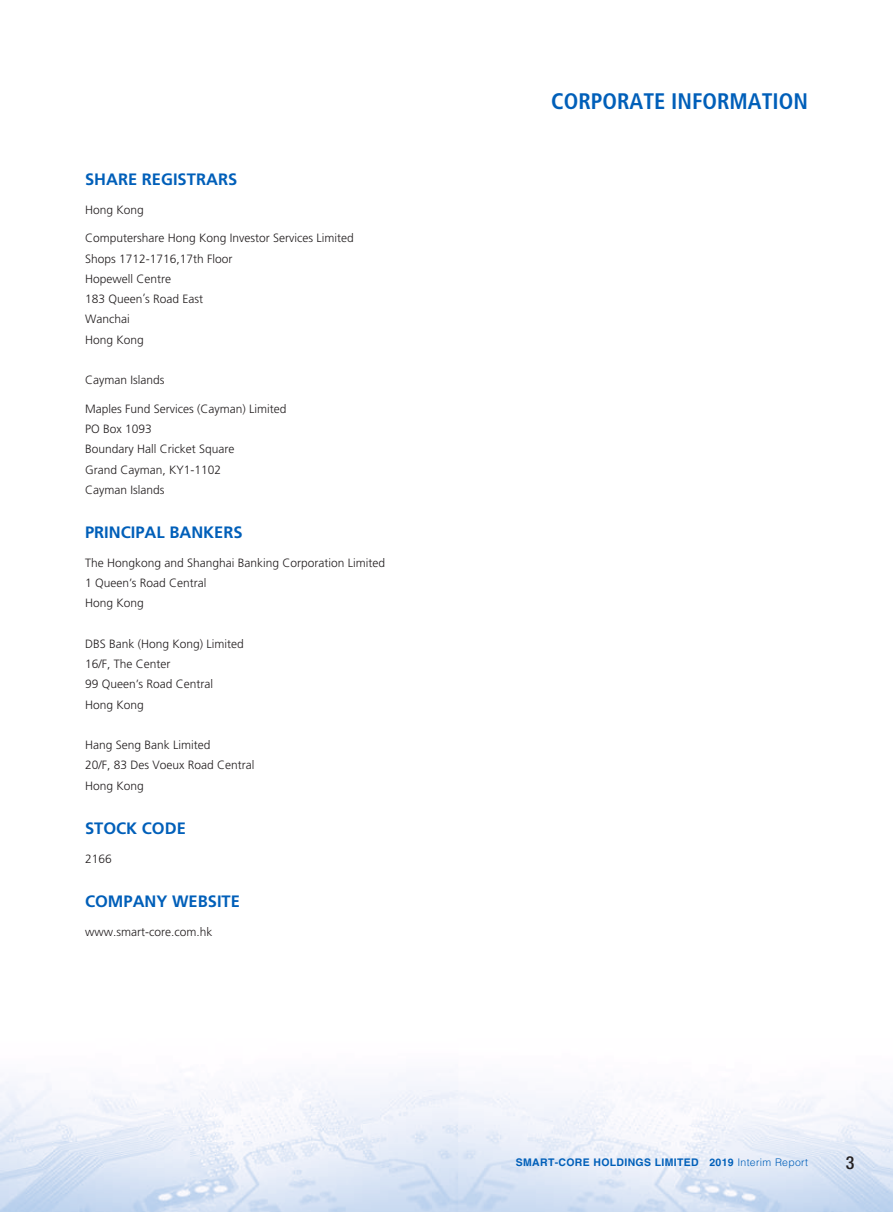
<style>
.page{position:relative;width:893px;height:1212px;background:#fff}
.page>*{position:absolute;margin:0;border:0;box-sizing:border-box;transform-origin:0 0}
.t1{font:700 condensed 22.5px "Frutiger LT Std";color:#005fb9}
.t2{font:500 condensed 18px "Helvetica Neue LT Std";color:#231f20}
.t3{font:700 16.5px "Frutiger LT Std";color:#005fb9}
.t4{font:300 12px/20.2px "Frutiger LT Std";color:#231f20}
.t5{font:700 10.5px "Helvetica LT Std";letter-spacing:.03em;color:#005fb9}
.s1{font-weight:300}
</style>
<div class="page">
<img style="left:0;top:1079px;width:893px;height:133px">
<h3 class="t3" style="left:85px;top:169px;width:154px">SHARE REGISTRARS</h3>
<p class="t4" style="left:85px;top:199px;width:60px">Hong Kong</p>
<p class="t4" style="left:85px;top:228px;width:270px">Computershare Hong Kong Investor Services Limited<br>Shops 1712-1716,17th Floor<br>Hopewell Centre<br>183 Queen’s Road East<br>Wanchai<br>Hong Kong</p>
<p class="t4" style="left:85px;top:370px;width:81px">Cayman Islands</p>
<p class="t4" style="left:85px;top:399px;width:203px">Maples Fund Services (Cayman) Limited<br>PO Box 1093<br>Boundary Hall Cricket Square<br>Grand Cayman, KY1-1102<br>Cayman Islands</p>
<h3 class="t3" style="left:85px;top:523px;width:159px">PRINCIPAL BANKERS</h3>
<p class="t4" style="left:85px;top:553px;width:302px">The Hongkong and Shanghai Banking Corporation Limited<br>1 Queen’s Road Central<br>Hong Kong</p>
<p class="t4" style="left:85px;top:634px;width:160px">DBS Bank (Hong Kong) Limited<br>16/F, The Center<br>99 Queen’s Road Central<br>Hong Kong</p>
<p class="t4" style="left:85px;top:735px;width:171px">Hang Seng Bank Limited<br>20/F, 83 Des Voeux Road Central<br>Hong Kong</p>
<h3 class="t3" style="left:85px;top:818px;width:102px">STOCK CODE</h3>
<p class="t4" style="left:85px;top:848px;width:28px">2166</p>
<h3 class="t3" style="left:85px;top:891px;width:156px">COMPANY WEBSITE</h3>
<p class="t4" style="left:85px;top:921px;width:129px">www.smart-core.com.hk</p>
<h1 class="t1" style="left:551px;top:87px;width:258px">CORPORATE INFORMATION</h1>
<p class="t5" style="left:516px;top:1155px;width:294px">SMART-CORE HOLDINGS LIMITED 2019 <span class="s1">Interim Report</span></p>
<h2 class="t2" style="left:846px;top:1152px;width:10px">3</h2>
</div>
